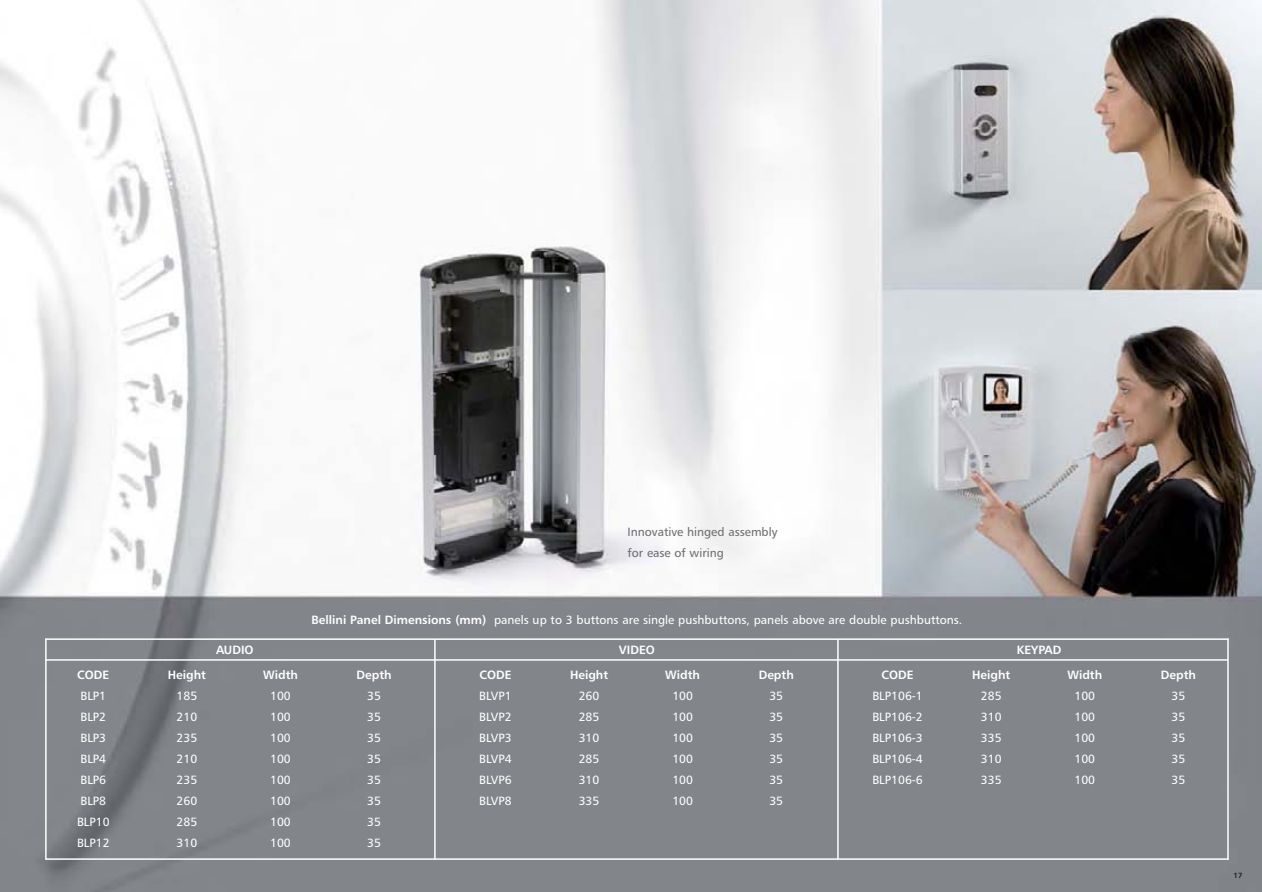
<style>
.page{position:relative;width:1262px;height:892px;background:#fff}
.page>*{position:absolute;margin:0;border:0;box-sizing:border-box;transform-origin:0 0}
.t1{font:12px "Humanist 777 BT Roman B";color:#fff}
.t2{font:12px "Humanist 777 BT Bold B";color:#fff}
.t3{font:12px/21px "Humanist 777 BT Roman B";color:#6d6e70}
.t4{font:7.5px "Humanist 777 BT Bold B";color:#231f20}
.s1{font-family:"Humanist 777 BT Bold B"}
</style>
<div class="page">
<img style="left:0;top:0;width:1261px;height:891px">
<hr style="left:434px;top:639px;width:1px;height:219px;background:#fff">
<hr style="left:837px;top:639px;width:1px;height:219px;background:#fff">
<hr style="left:1226px;top:638px;width:2px;height:221px;background:#fff">
<hr style="left:45px;top:638px;width:2px;height:221px;background:#fff">
<hr style="left:45px;top:638px;width:1183px;height:1px;background:#fff">
<hr style="left:46px;top:659px;width:1181px;height:1px;background:#fff">
<hr style="left:46px;top:858px;width:1182px;height:1px;background:#fff">
<p class="t3" style="left:627px;top:522px;width:151px">Innovative hinged assembly for ease of wiring</p>
<p class="t2" style="left:216px;top:644px;width:39px">AUDIO</p>
<p class="t1" style="left:311px;top:615px;width:652px"><span class="s1">Bellini Panel Dimensions (mm)</span> panels up to 3 buttons are single pushbuttons, panels above are double pushbuttons.</p>
<p class="t2" style="left:619px;top:644px;width:37px">VIDEO</p>
<p class="t2" style="left:1016px;top:644px;width:46px">KEYPAD</p>
<p class="t2" style="left:77px;top:670px;width:34px">CODE</p>
<p class="t2" style="left:168px;top:670px;width:40px">Height</p>
<p class="t2" style="left:263px;top:670px;width:36px">Width</p>
<p class="t2" style="left:356px;top:670px;width:37px">Depth</p>
<p class="t1" style="left:80px;top:691px;width:27px">BLP1</p>
<p class="t1" style="left:176px;top:691px;width:22px">185</p>
<p class="t1" style="left:270px;top:691px;width:22px">100</p>
<p class="t1" style="left:367px;top:691px;width:15px">35</p>
<p class="t1" style="left:80px;top:712px;width:27px">BLP2</p>
<p class="t1" style="left:176px;top:712px;width:22px">210</p>
<p class="t1" style="left:270px;top:712px;width:22px">100</p>
<p class="t1" style="left:367px;top:712px;width:15px">35</p>
<p class="t1" style="left:80px;top:733px;width:27px">BLP3</p>
<p class="t1" style="left:176px;top:733px;width:22px">235</p>
<p class="t1" style="left:270px;top:733px;width:22px">100</p>
<p class="t1" style="left:367px;top:733px;width:15px">35</p>
<p class="t1" style="left:80px;top:754px;width:27px">BLP4</p>
<p class="t1" style="left:176px;top:754px;width:22px">210</p>
<p class="t1" style="left:270px;top:754px;width:22px">100</p>
<p class="t1" style="left:367px;top:754px;width:15px">35</p>
<p class="t1" style="left:80px;top:775px;width:27px">BLP6</p>
<p class="t1" style="left:176px;top:775px;width:22px">235</p>
<p class="t1" style="left:270px;top:775px;width:22px">100</p>
<p class="t1" style="left:367px;top:775px;width:15px">35</p>
<p class="t1" style="left:80px;top:796px;width:27px">BLP8</p>
<p class="t1" style="left:176px;top:796px;width:22px">260</p>
<p class="t1" style="left:270px;top:796px;width:22px">100</p>
<p class="t1" style="left:367px;top:796px;width:15px">35</p>
<p class="t1" style="left:77px;top:817px;width:34px">BLP10</p>
<p class="t1" style="left:176px;top:817px;width:22px">285</p>
<p class="t1" style="left:270px;top:817px;width:22px">100</p>
<p class="t1" style="left:367px;top:817px;width:15px">35</p>
<p class="t1" style="left:77px;top:838px;width:34px">BLP12</p>
<p class="t1" style="left:176px;top:838px;width:22px">310</p>
<p class="t1" style="left:270px;top:838px;width:22px">100</p>
<p class="t1" style="left:367px;top:838px;width:15px">35</p>
<p class="t2" style="left:479px;top:670px;width:34px">CODE</p>
<p class="t2" style="left:570px;top:670px;width:40px">Height</p>
<p class="t2" style="left:665px;top:670px;width:36px">Width</p>
<p class="t2" style="left:758px;top:670px;width:37px">Depth</p>
<p class="t1" style="left:479px;top:691px;width:34px">BLVP1</p>
<p class="t1" style="left:578px;top:691px;width:22px">260</p>
<p class="t1" style="left:672px;top:691px;width:22px">100</p>
<p class="t1" style="left:769px;top:691px;width:15px">35</p>
<p class="t1" style="left:479px;top:712px;width:34px">BLVP2</p>
<p class="t1" style="left:578px;top:712px;width:22px">285</p>
<p class="t1" style="left:672px;top:712px;width:22px">100</p>
<p class="t1" style="left:769px;top:712px;width:15px">35</p>
<p class="t1" style="left:479px;top:733px;width:34px">BLVP3</p>
<p class="t1" style="left:578px;top:733px;width:22px">310</p>
<p class="t1" style="left:672px;top:733px;width:22px">100</p>
<p class="t1" style="left:769px;top:733px;width:15px">35</p>
<p class="t1" style="left:479px;top:754px;width:34px">BLVP4</p>
<p class="t1" style="left:578px;top:754px;width:22px">285</p>
<p class="t1" style="left:672px;top:754px;width:22px">100</p>
<p class="t1" style="left:769px;top:754px;width:15px">35</p>
<p class="t1" style="left:479px;top:775px;width:34px">BLVP6</p>
<p class="t1" style="left:578px;top:775px;width:22px">310</p>
<p class="t1" style="left:672px;top:775px;width:22px">100</p>
<p class="t1" style="left:769px;top:775px;width:15px">35</p>
<p class="t1" style="left:479px;top:796px;width:34px">BLVP8</p>
<p class="t1" style="left:578px;top:796px;width:22px">335</p>
<p class="t1" style="left:672px;top:796px;width:22px">100</p>
<p class="t1" style="left:769px;top:796px;width:15px">35</p>
<p class="t2" style="left:881px;top:670px;width:34px">CODE</p>
<p class="t2" style="left:971px;top:670px;width:40px">Height</p>
<p class="t2" style="left:1067px;top:670px;width:36px">Width</p>
<p class="t2" style="left:1160px;top:670px;width:37px">Depth</p>
<p class="t1" style="left:872px;top:691px;width:52px">BLP106-1</p>
<p class="t1" style="left:980px;top:691px;width:22px">285</p>
<p class="t1" style="left:1074px;top:691px;width:22px">100</p>
<p class="t1" style="left:1171px;top:691px;width:15px">35</p>
<p class="t1" style="left:872px;top:712px;width:52px">BLP106-2</p>
<p class="t1" style="left:980px;top:712px;width:22px">310</p>
<p class="t1" style="left:1074px;top:712px;width:22px">100</p>
<p class="t1" style="left:1171px;top:712px;width:15px">35</p>
<p class="t1" style="left:872px;top:733px;width:52px">BLP106-3</p>
<p class="t1" style="left:980px;top:733px;width:22px">335</p>
<p class="t1" style="left:1074px;top:733px;width:22px">100</p>
<p class="t1" style="left:1171px;top:733px;width:15px">35</p>
<p class="t1" style="left:872px;top:754px;width:52px">BLP106-4</p>
<p class="t1" style="left:980px;top:754px;width:22px">310</p>
<p class="t1" style="left:1074px;top:754px;width:22px">100</p>
<p class="t1" style="left:1171px;top:754px;width:15px">35</p>
<p class="t1" style="left:872px;top:775px;width:52px">BLP106-6</p>
<p class="t1" style="left:980px;top:775px;width:22px">335</p>
<p class="t1" style="left:1074px;top:775px;width:22px">100</p>
<p class="t1" style="left:1171px;top:775px;width:15px">35</p>
<p class="t4" style="left:1233px;top:871px;width:10px">17</p>
</div>
